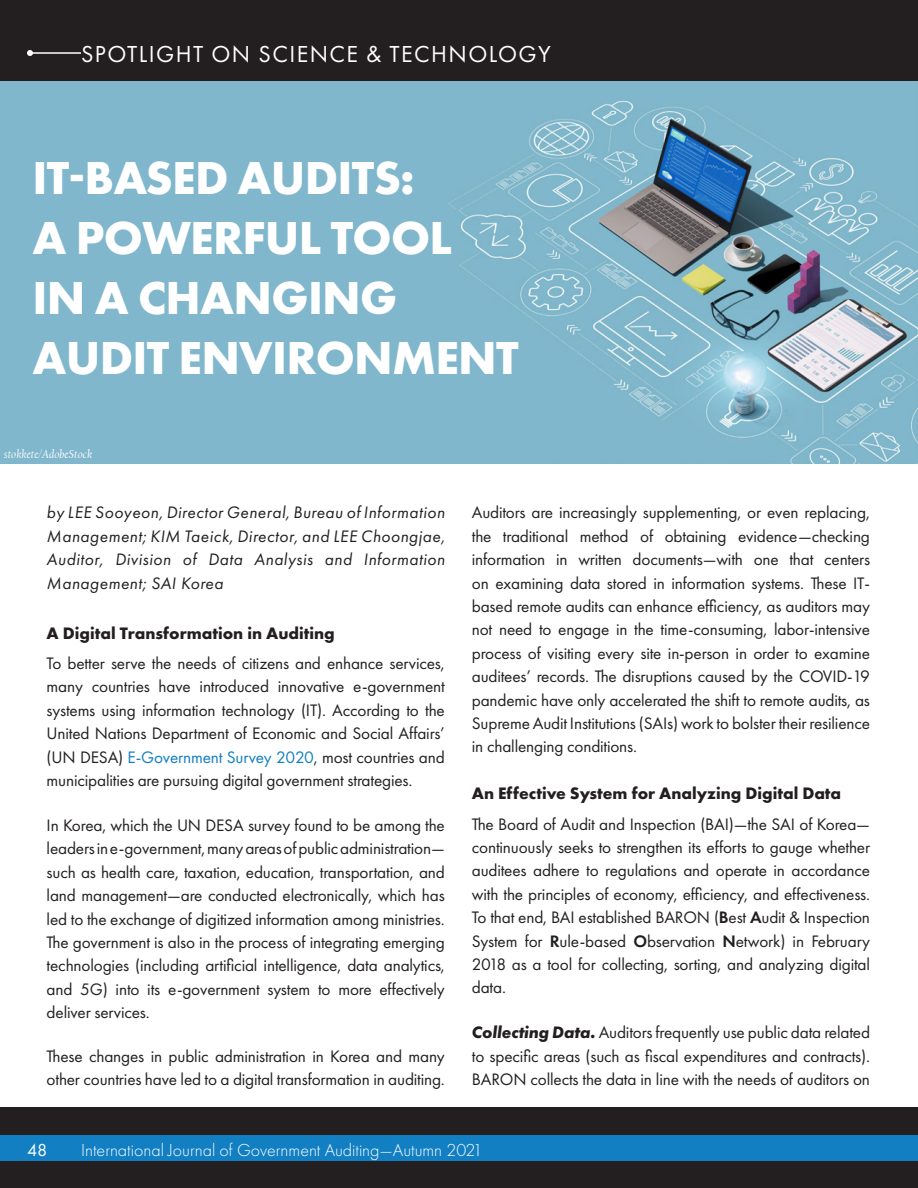
<style>
.page{position:relative;width:918px;height:1188px;background:#fff}
.page>*{position:absolute;margin:0;border:0;box-sizing:border-box;transform-origin:0 0}
.t1{font:700 48px/60px "Futura PT";letter-spacing:-.015em;color:#fff}
.t2{font:24px "Futura PT";letter-spacing:.06em;color:#fff}
.t3{font:300 18px "Futura PT";color:#fff}
.t4{font:18px "Futura PT";color:#fff}
.t5{font:17.25px/23.4px "Futura PT";letter-spacing:-.01em;color:#231f20;text-align:justify}
.t6{font:italic 17.25px/23.4px "Futura PT";letter-spacing:.03em;color:#231f20;text-align:justify}
.t7{font:700 17.25px "Futura PT";color:#231f20}
.t8{font:italic 12px "Californian FB";color:#fff}
.s1{color:#127fc3}
.s2{font-weight:600}
.s3{font-weight:700;font-style:italic}
</style>
<div class="page">
<div style="left:0;top:1107px;width:918px;height:81px;background:#231f20"></div>
<div style="left:0;top:1135px;width:918px;height:26px;background:#127fc3"></div>
<div style="left:0;top:0;width:918px;height:81px;background:#231f20"></div>
<hr style="left:30px;top:52px;width:51px;height:2px;background:#fff">
<svg style="left:27px;top:50px;width:6px;height:6px"></svg>
<img style="left:0;top:81px;width:918px;height:382px">
<h2 class="t2" style="left:81px;top:40px;width:471px">SPOTLIGHT ON SCIENCE &amp; TECHNOLOGY</h2>
<p class="t1" style="left:33px;top:147px;width:488px">IT-BASED AUDITS:<br>A POWERFUL TOOL<br>IN A CHANGING<br>AUDIT ENVIRONMENT</p>
<p class="t8" style="left:4px;top:448px;width:90px">stokkete/AdobeStock</p>
<p class="t6" style="left:47px;top:501px;width:400px">by LEE Sooyeon, Director General, Bureau of Information Management; KIM Taeick, Director, and LEE Choongjae, Auditor, Division of Data Analysis and Information Management; SAI Korea</p>
<p class="t7" style="left:47px;top:622px;width:290px">A Digital Transformation in Auditing</p>
<p class="t5" style="left:47px;top:652px;width:400px">To better serve the needs of citizens and enhance services, many countries have introduced innovative e-government systems using information technology (IT). According to the United Nations Department of Economic and Social Affairs’ (UN DESA) <span class="s1">E-Government Survey 2020</span>, most countries and municipalities are pursuing digital government strategies.</p>
<p class="t5" style="left:47px;top:814px;width:400px">In Korea, which the UN DESA survey found to be among the leaders in e-government, many areas of public administration— such as health care, taxation, education, transportation, and land management—are conducted electronically, which has led to the exchange of digitized information among ministries.<br>The government is also in the process of integrating emerging technologies (including artificial intelligence, data analytics, and 5G) into its e-government system to more effectively deliver services.</p>
<p class="t5" style="left:47px;top:1044px;width:400px">These changes in public administration in Korea and many other countries have led to a digital transformation in auditing.</p>
<p class="t5" style="left:472px;top:501px;width:400px">Auditors are increasingly supplementing, or even replacing, the traditional method of obtaining evidence—checking information in written documents—with one that centers on examining data stored in information systems. These IT&shy;based remote audits can enhance efficiency, as auditors may not need to engage in the time-consuming, labor-intensive process of visiting every site in-person in order to examine auditees’ records. The disruptions caused by the COVID-19 pandemic have only accelerated the shift to remote audits, as Supreme Audit Institutions (SAIs) work to bolster their resilience in challenging conditions.</p>
<p class="t7" style="left:472px;top:783px;width:371px">An Effective System for Analyzing Digital Data</p>
<p class="t5" style="left:472px;top:812px;width:400px">The Board of Audit and Inspection (BAI)—the SAI of Korea— continuously seeks to strengthen its efforts to gauge whether auditees adhere to regulations and operate in accordance with the principles of economy, efficiency, and effectiveness.<br>To that end, BAI established BARON (<span class="s2">B</span>est <span class="s2">A</span>udit &amp; Inspection System for <span class="s2">R</span>ule-based <span class="s2">O</span>bservation <span class="s2">N</span>etwork) in February 2018 as a tool for collecting, sorting, and analyzing digital data.</p>
<p class="t5" style="left:472px;top:1021px;width:400px"><span class="s3">Collecting Data.</span> Auditors frequently use public data related to specific areas (such as fiscal expenditures and contracts).<br>BARON collects the data in line with the needs of auditors on</p>
<p class="t4" style="left:27px;top:1139px;width:22px">48</p>
<p class="t3" style="left:81px;top:1139px;width:403px">International Journal of Government Auditing—Autumn 2021</p>
</div>
